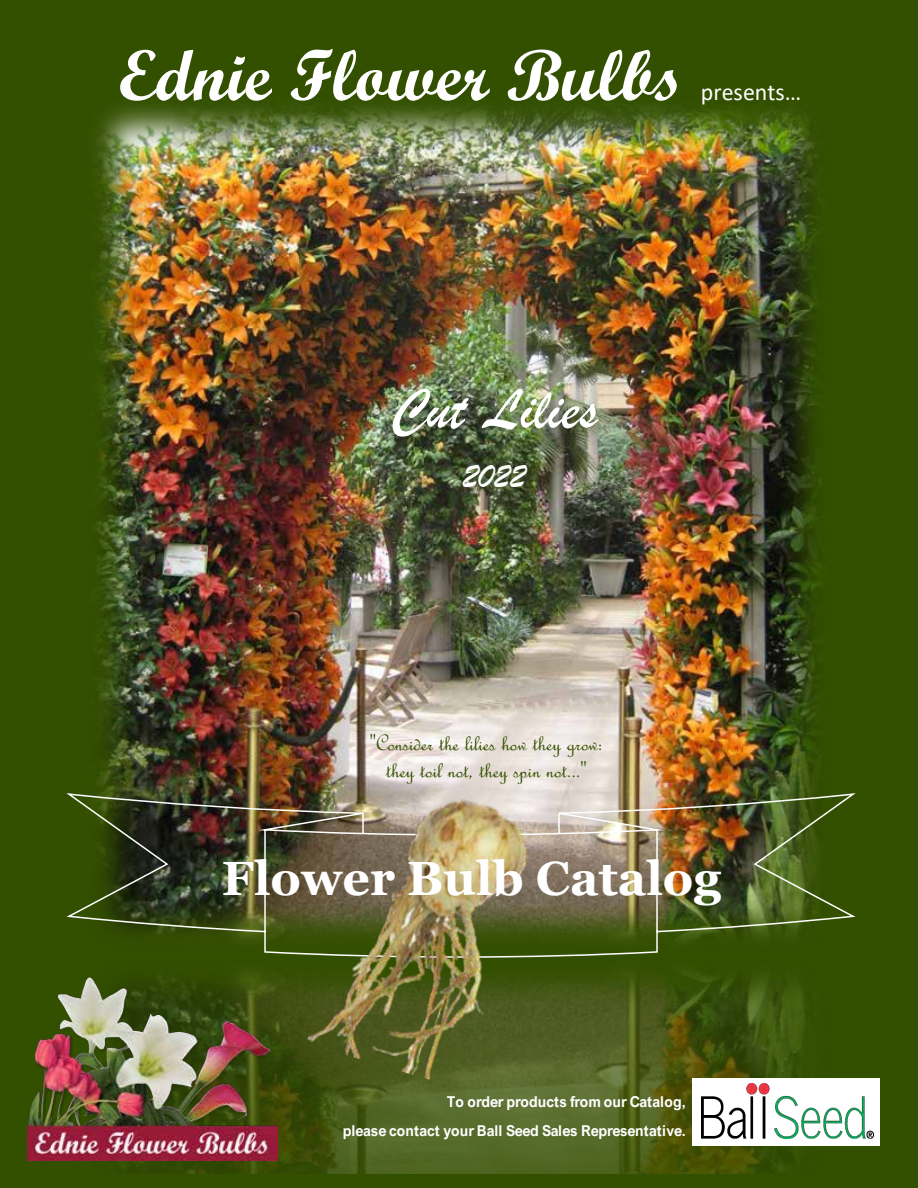
<style>
.page{position:relative;width:918px;height:1188px;background:#335000}
.page>*{position:absolute;margin:0;border:0;box-sizing:border-box;transform-origin:0 0}
.t1{font:72px "Script MT Bold";color:#fff}
.t2{font:60px "Brush Script";color:#fff}
.t3{font:700 48px "Georgia";color:#fff}
.t4{font:36px "Brush Script";color:#fff}
.t5{font:24px/27.3px "French Script";color:#335000;text-align:center}
.t6{font:24px "Calibri";color:#fff}
.t7{font:700 15px/30px "Arial Nova";letter-spacing:-.005em;color:#fff;text-align:right;scale:.96 1}
</style>
<div class="page">
<img style="left:95px;top:106px;width:726px;height:1067px">
<img style="left:351px;top:336px;width:324px;height:221px">
<img style="left:66px;top:792px;width:790px;height:167px">
<div style="left:693px;top:1078px;width:187px;height:68px;background:#fff"></div>
<img style="left:702px;top:1084px;width:171px;height:55px">
<img style="left:295px;top:759px;width:258px;height:333px">
<img style="left:27px;top:974px;width:251px;height:187px">
<p class="t1" style="left:118px;top:31px;width:566px">Ednie Flower Bulbs</p>
<p class="t6" style="left:701px;top:75px;width:102px">presents…</p>
<p class="t2" style="left:390px;top:373px;width:209px">Cut Lilies</p>
<p class="t4" style="left:462px;top:454px;width:65px">2022</p>
<p class="t5" style="left:370px;top:729px;width:234px">"Consider the lilies how they grow: they toil not, they spin not..."</p>
<p class="t3" style="left:222px;top:847px;width:501px">Flower Bulb Catalog</p>
<p class="t7" style="left:343px;top:1086px;width:359px">To order products from our Catalog,<br>please contact your Ball Seed Sales Representative.</p>
</div>
